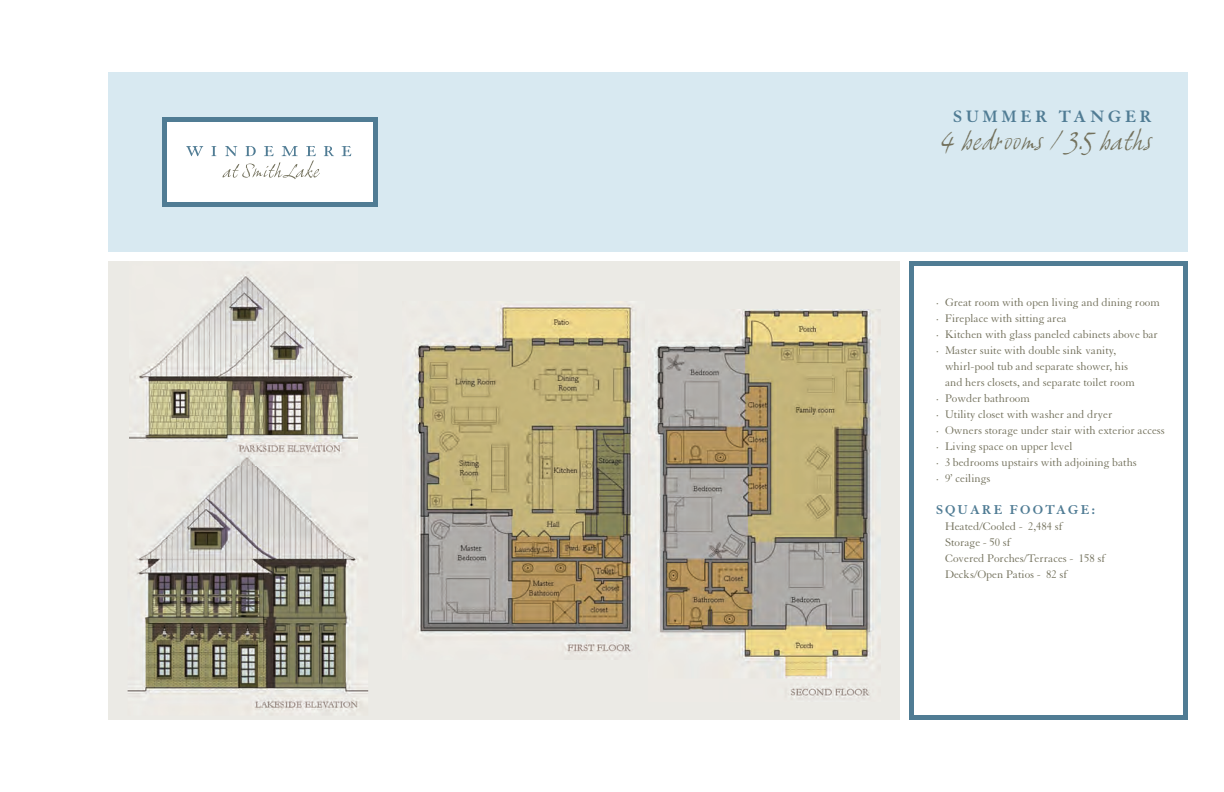
<style>
.page{position:relative;width:1224px;height:792px;background:#fff}
.page>*{position:absolute;margin:0;border:0;box-sizing:border-box;transform-origin:0 0}
.t1{font:italic 26px "Grimshaw Hand ITC";color:#72705b}
.t2{font:700 18px "Granjon";letter-spacing:.2em;color:#507c94}
.t3{font:700 14px "Granjon";letter-spacing:.15em;color:#507c94}
.t4{font:12px/16px "Granjon";color:#72705b}
</style>
<div class="page">
<div style="left:108px;top:261px;width:792px;height:459px;background:#ebeae5"></div>
<svg style="left:909px;top:261px;width:279px;height:459px"></svg>
<div style="left:108px;top:72px;width:1080px;height:180px;background:#d8e9f1"></div>
<img style="left:410px;top:301px;width:229px;height:353px">
<img style="left:648px;top:310px;width:225px;height:388px">
<img style="left:130px;top:272px;width:227px;height:171px">
<img style="left:128px;top:443px;width:240px;height:269px">
<svg style="left:162px;top:117px;width:216px;height:90px;background:#dde5e9"></svg>
<h2 class="t2" style="left:953px;top:106px;width:200px">SUMMER TANGER</h2>
<h1 class="t1" style="left:941px;top:124px;width:213px">4 bedrooms / 3.5 baths</h1>
<p class="t4" style="left:936px;top:294px;width:226px">· Great room with open living and dining room</p>
<p class="t4" style="left:936px;top:310px;width:132px">· Fireplace with sitting area</p>
<p class="t4" style="left:936px;top:326px;width:224px">· Kitchen with glass paneled cabinets above bar</p>
<p class="t4" style="left:936px;top:342px;width:182px">· Master suite with double sink vanity,</p>
<p class="t4" style="left:945px;top:358px;width:185px">whirl-pool tub and separate shower, his</p>
<p class="t4" style="left:945px;top:374px;width:191px">and hers closets, and separate toilet room</p>
<p class="t4" style="left:936px;top:390px;width:96px">· Powder bathroom</p>
<p class="t4" style="left:936px;top:406px;width:178px">· Utility closet with washer and dryer</p>
<p class="t4" style="left:936px;top:422px;width:230px">· Owners storage under stair with exterior access</p>
<p class="t4" style="left:936px;top:438px;width:138px">· Living space on upper level</p>
<p class="t4" style="left:936px;top:454px;width:202px">· 3 bedrooms upstairs with adjoining baths</p>
<p class="t4" style="left:936px;top:470px;width:56px">· 9’ ceilings</p>
<p class="t3" style="left:936px;top:502px;width:160px">SQUARE FOOTAGE:</p>
<p class="t4" style="left:945px;top:518px;width:162px">Heated/Cooled - 2,484 sf<br>Storage - 50 sf<br>Covered Porches/Terraces - 158 sf<br>Decks/Open Patios - 82 sf</p>
</div>
